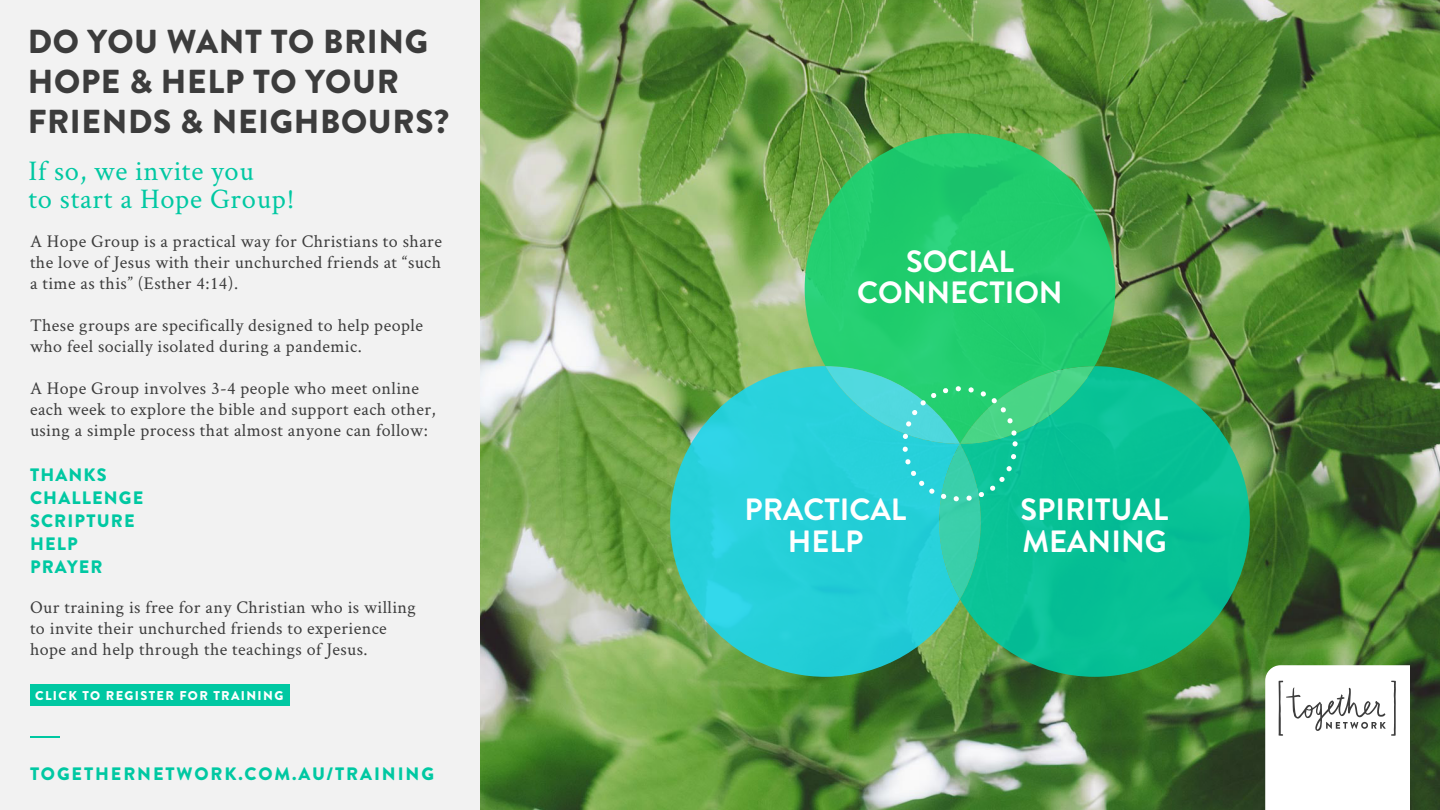
<style>
.page{position:relative;width:1440px;height:810px;background:#fff}
.page>*{position:absolute;margin:0;border:0;box-sizing:border-box;transform-origin:0 0}
.t1{font:900 33.22px/39.8px "Brandon Grotesque";letter-spacing:.02em;color:#3c3c3c}
.t2{font:700 30.75px/31.3px "Brandon Grotesque";color:#fff;text-align:center}
.t3{font:28.5px/28.1px "Crimson Text";letter-spacing:.025em;color:#00c8a2}
.t4{font:18px/21px "Crimson Text";letter-spacing:.025em;color:#3c3c3c}
.t5{font:900 18px/23.1px "Brandon Grotesque";letter-spacing:.065em;color:#00c8a2}
.t6{font:900 18px "Brandon Grotesque";letter-spacing:.105em;color:#00c8a2}
.t7{font:900 12.75px "Brandon Grotesque";letter-spacing:.105em;color:#fff}
</style>
<div class="page">
<div style="left:0;top:0;width:480px;height:810px;background:#f2f2f2"></div>
<div style="left:30px;top:684px;width:260px;height:22px;background:#00c8a2"></div>
<img style="left:480px;top:0;width:960px;height:810px">
<svg style="left:805px;top:133px;width:310px;height:233px;background:#2cc468"></svg>
<svg style="left:960px;top:366px;width:290px;height:311px;background:#15b684"></svg>
<svg style="left:960px;top:366px;width:135px;height:78px;background:#2ccd84"></svg>
<svg style="left:670px;top:366px;width:290px;height:311px;background:#33c7c0"></svg>
<svg style="left:825px;top:366px;width:135px;height:78px;background:#39d3be"></svg>
<svg style="left:939px;top:444px;width:42px;height:155px;background:#30cdae"></svg>
<div style="left:902px;top:386px;width:116px;height:116px;border:5px dashed #fff;border-radius:50%"></div>
<hr style="left:30px;top:736px;width:30px;height:1px;background:#00c8a2">
<svg style="left:1265px;top:665px;width:145px;height:145px"></svg>
<h1 class="t1" style="left:28px;top:23px;width:423px">DO YOU WANT TO BRING<br>HOPE &amp; HELP TO YOUR<br>FRIENDS &amp; NEIGHBOURS?</h1>
<h3 class="t3" style="left:28px;top:156px;width:268px">If so, we invite you<br>to start a Hope Group!</h3>
<p class="t4" style="left:30px;top:230px;width:413px;text-align:justify">A Hope Group is a practical way for Christians to share the love of Jesus with their unchurched friends at “such a time as this” (Esther 4:14).</p>
<p class="t4" style="left:30px;top:314px;width:394px">These groups are specifically designed to help people who feel socially isolated during a pandemic.</p>
<p class="t4" style="left:30px;top:377px;width:407px">A Hope Group involves 3-4 people who meet online each week to explore the bible and support each other, using a simple process that almost anyone can follow:</p>
<p class="t5" style="left:30px;top:463px;width:115px">THANKS<br>CHALLENGE<br>SCRIPTURE<br>HELP<br>PRAYER</p>
<p class="t4" style="left:30px;top:596px;width:387px">Our training is free for any Christian who is willing to invite their unchurched friends to experience hope and help through the teachings of Jesus.</p>
<p class="t7" style="left:35px;top:686px;width:250px">CLICK TO REGISTER FOR TRAINING</p>
<p class="t6" style="left:30px;top:761px;width:405px">TOGETHERNETWORK.COM.AU/TRAINING</p>
<h2 class="t2" style="left:857px;top:246px;width:207px">SOCIAL<br>CONNECTION</h2>
<h2 class="t2" style="left:745px;top:494px;width:163px">PRACTICAL<br>HELP</h2>
<h2 class="t2" style="left:1021px;top:494px;width:149px;text-align:left">SPIRITUAL<br>MEANING</h2>
</div>
